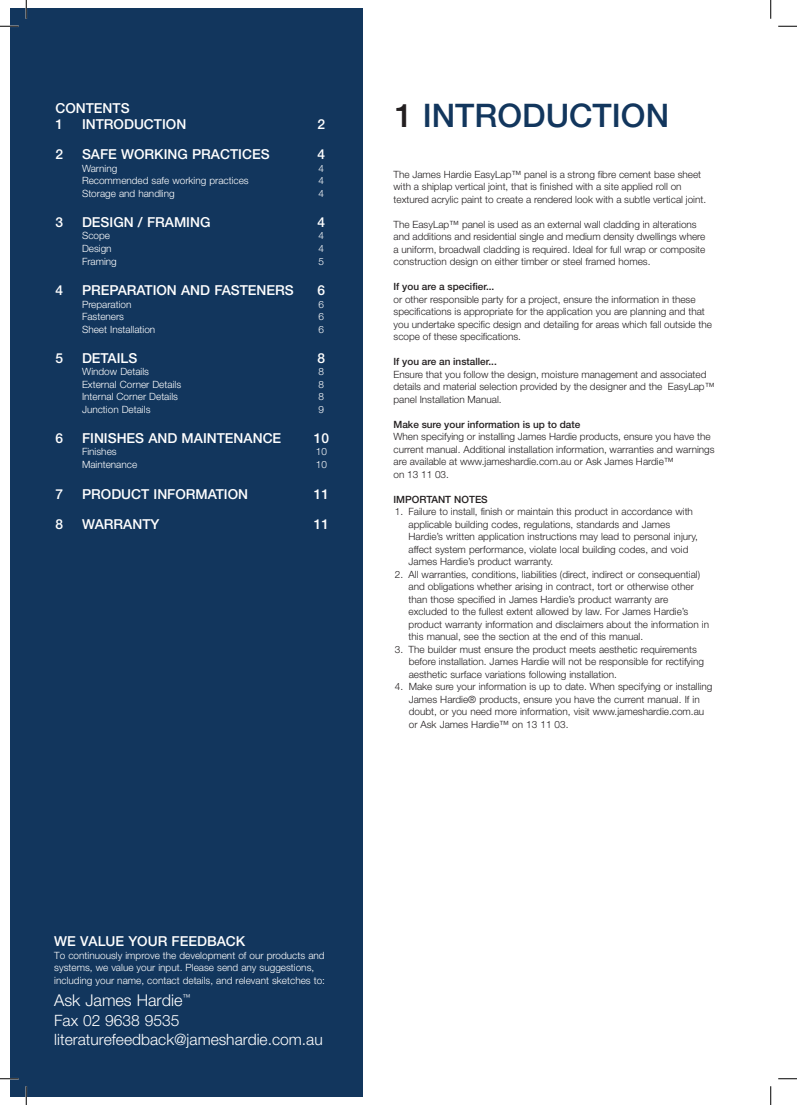
<style>
.page{position:relative;width:797px;height:1105px;background:#fff}
.page>*{position:absolute;margin:0;border:0;box-sizing:border-box;transform-origin:0 0}
.t1{font:500 32.5px "Helvetica Neue";color:#12365d}
.t2{font:300 16.25px "Helvetica Neue";color:#fff}
.t3{font:300 15.62px/18.8px "Helvetica Neue";color:#fff}
.t4{font:500 13.75px/16.2px "Helvetica Neue";color:#fff}
.t5{font:300 10px/12.5px "Helvetica Neue";color:#231f20}
.t6{font:300 10px/12.5px "Helvetica Neue";color:#fff}
.t7{font:500 10px "Helvetica Neue";color:#231f20}
.s1{color:#231f20}
</style>
<div class="page">
<div style="left:11px;top:9px;width:352px;height:1087px;background:#12365d"></div>
<svg style="left:0;top:25px;width:19px;height:2px"></svg>
<svg style="left:778px;top:25px;width:19px;height:2px"></svg>
<svg style="left:0;top:1078px;width:19px;height:1px"></svg>
<svg style="left:778px;top:1078px;width:19px;height:1px"></svg>
<svg style="left:25px;top:0;width:2px;height:19px"></svg>
<svg style="left:25px;top:1086px;width:2px;height:19px"></svg>
<svg style="left:770px;top:0;width:1px;height:19px"></svg>
<svg style="left:770px;top:1086px;width:1px;height:19px"></svg>
<h3 class="t4" style="left:55px;top:100px;width:76px">CONTENTS<br>1</h3>
<h3 class="t4" style="left:82px;top:116px;width:106px">INTRODUCTION</h3>
<h3 class="t4" style="left:317px;top:116px;width:9px">2</h3>
<h3 class="t4" style="left:55px;top:146px;width:173px">2 SAFE WOR KIN G PRACTICES</h3>
<h3 class="t4" style="left:317px;top:146px;width:9px">4</h3>
<p class="t6" style="left:82px;top:162px;width:37px">Warning</p>
<p class="t6" style="left:318px;top:162px;width:7px">4</p>
<p class="t6" style="left:82px;top:174px;width:168px">Recommended safe working practices</p>
<p class="t6" style="left:318px;top:174px;width:7px">4</p>
<p class="t6" style="left:82px;top:187px;width:94px">Storage and handling</p>
<p class="t6" style="left:318px;top:187px;width:7px">4</p>
<h3 class="t4" style="left:55px;top:213px;width:9px">3</h3>
<h3 class="t4" style="left:82px;top:213px;width:124px">DESIGN / FRAMING</h3>
<h3 class="t4" style="left:317px;top:213px;width:9px">4</h3>
<p class="t6" style="left:82px;top:229px;width:29px">Scope</p>
<p class="t6" style="left:318px;top:229px;width:7px">4</p>
<p class="t6" style="left:82px;top:242px;width:31px">Design</p>
<p class="t6" style="left:318px;top:242px;width:7px">4</p>
<p class="t6" style="left:82px;top:255px;width:36px">Framing</p>
<p class="t6" style="left:318px;top:255px;width:7px">5</p>
<h3 class="t4" style="left:55px;top:282px;width:240px">4 PREPARATION AND FASTENERS</h3>
<h3 class="t4" style="left:317px;top:282px;width:9px">6</h3>
<p class="t6" style="left:82px;top:298px;width:51px">Preparation</p>
<p class="t6" style="left:318px;top:298px;width:7px">6</p>
<p class="t6" style="left:82px;top:310px;width:44px">Fasteners</p>
<p class="t6" style="left:318px;top:310px;width:7px">6</p>
<p class="t6" style="left:82px;top:323px;width:75px">Sheet Installation</p>
<p class="t6" style="left:318px;top:323px;width:7px">6</p>
<h3 class="t4" style="left:55px;top:350px;width:9px">5</h3>
<h3 class="t4" style="left:82px;top:350px;width:57px">DETAILS</h3>
<h3 class="t4" style="left:317px;top:350px;width:9px">8</h3>
<p class="t6" style="left:82px;top:365px;width:68px">Window Details</p>
<p class="t6" style="left:318px;top:365px;width:7px">8</p>
<p class="t6" style="left:82px;top:378px;width:101px">External Corner Details</p>
<p class="t6" style="left:318px;top:378px;width:7px">8</p>
<p class="t6" style="left:82px;top:390px;width:97px">Internal Corner Details</p>
<p class="t6" style="left:318px;top:390px;width:7px">8</p>
<p class="t6" style="left:82px;top:403px;width:70px">Junction Details</p>
<p class="t6" style="left:318px;top:403px;width:7px">9</p>
<h3 class="t4" style="left:55px;top:430px;width:9px">6</h3>
<h3 class="t4" style="left:82px;top:430px;width:16px">FINIS</h3>
<h3 class="t4" style="left:117px;top:430px;width:96px">HES AND MAINTEN</h3>
<h3 class="t4" style="left:243px;top:430px;width:18px">ANCE</h3>
<h3 class="t4" style="left:314px;top:430px;width:17px">10</h3>
<p class="t6" style="left:82px;top:445px;width:36px">Finishes</p>
<p class="t6" style="left:316px;top:445px;width:13px">10</p>
<p class="t6" style="left:82px;top:458px;width:57px">Maintenance</p>
<p class="t6" style="left:316px;top:458px;width:13px">10</p>
<h3 class="t4" style="left:55px;top:486px;width:9px">7</h3>
<h3 class="t4" style="left:82px;top:486px;width:20px">PRODUCT</h3>
<h3 class="t4" style="left:153px;top:486px;width:34px">IN FORM</h3>
<h3 class="t4" style="left:208px;top:486px;width:16px">ATION</h3>
<h3 class="t4" style="left:314px;top:486px;width:17px">11</h3>
<h3 class="t4" style="left:55px;top:516px;width:9px">8</h3>
<h3 class="t4" style="left:82px;top:516px;width:79px">WARRANTY</h3>
<h3 class="t4" style="left:314px;top:516px;width:17px">11</h3>
<h1 class="t1" style="left:395px;top:96px;width:276px"><span class="s1">1</span> INTRODUCTION</h1>
<p class="t5" style="left:393px;top:168px;width:314px">The James Hardie EasyLap™ panel is a strong fibre cement base sheet with a shiplap vertical joint, that is finished with a site applied roll on textured acrylic paint to create a rendered look with a subtle vertical joint.</p>
<p class="t5" style="left:393px;top:218px;width:313px">The EasyLap™ panel is used as an external wall cladding in alterations and additions and residential single and medium density dwellings where a uniform, broadwall cladding is required. Ideal for full wrap or composite construction design on either timber or steel framed homes.</p>
<p class="t7" style="left:393px;top:281px;width:102px">IF YOU ARE A SPECIFIER...</p>
<p class="t5" style="left:393px;top:293px;width:320px">or other responsible party for a project, ensure the information in these specifications is appropriate for the application you are planning and that you undertake specific design and detailing for areas which fall outside the scope of these specifications.</p>
<p class="t7" style="left:393px;top:356px;width:105px">IF YOU ARE AN INSTALLER...</p>
<p class="t5" style="left:393px;top:368px;width:322px">Ensure that you follow the design, moisture management and associated details and material selection provided by the designer and the EasyLap™ panel Installation Manual.</p>
<p class="t7" style="left:393px;top:418px;width:188px">MAKE SURE YOUR INFORMATION IS UP TO DATE</p>
<p class="t5" style="left:393px;top:430px;width:322px">When specifying or installing James Hardie products, ensure you have the current manual. Additional installation information, warranties and warnings are available at www.jameshardie.com.au or Ask James Hardie™<br>on 13 11 03.</p>
<p class="t7" style="left:393px;top:493px;width:96px">IMPORTANT NOTES</p>
<p class="t5" style="left:408px;top:505px;width:291px;text-indent:-14px">1. Failure to install, finish or maintain this product in accordance with applicable building codes, regulations, standards and James Hardie’s written application instructions may lead to personal injury, affect system performance, violate local building codes, and void James Hardie’s product warranty.</p>
<p class="t5" style="left:408px;top:568px;width:302px;text-indent:-14px">2. All warranties, conditions, liabilities (direct, indirect or consequential) and obligations whether arising in contract, tort or otherwise other than those specified in James Hardie’s product warranty are excluded to the fullest extent allowed by law. For James Hardie’s product warranty information and disclaimers about the information in this manual, see the section at the end of this manual.</p>
<p class="t5" style="left:408px;top:643px;width:297px;text-indent:-14px">3. The builder must ensure the product meets aesthetic requirements before installation. James Hardie will not be responsible for rectifying aesthetic surface variations following installation.</p>
<p class="t5" style="left:409px;top:680px;width:305px;text-indent:-14px">4. Make sure your information is up to date. When specifying or installing James Hardie® products, ensure you have the current manual. If in doubt, or you need more information, visit www.jameshardie.com.au or Ask James Hardie™ on 13 11 03.</p>
<h3 class="t4" style="left:54px;top:933px;width:191px">WE VALUE YOUR FEEDBACK</h3>
<p class="t6" style="left:54px;top:949px;width:272px">To continuously improve the development of our products and systems, we value your input. Please send any suggestions, including your name, contact details, and relevant sketches to:</p>
<h2 class="t2" style="left:54px;top:990px;width:138px">Ask James Hardie<sup>™</sup></h2>
<h3 class="t3" style="left:54px;top:1011px;width:270px">Fax 02 9638 9535 literaturefeedback@jameshardie.com.au</h3>
</div>
